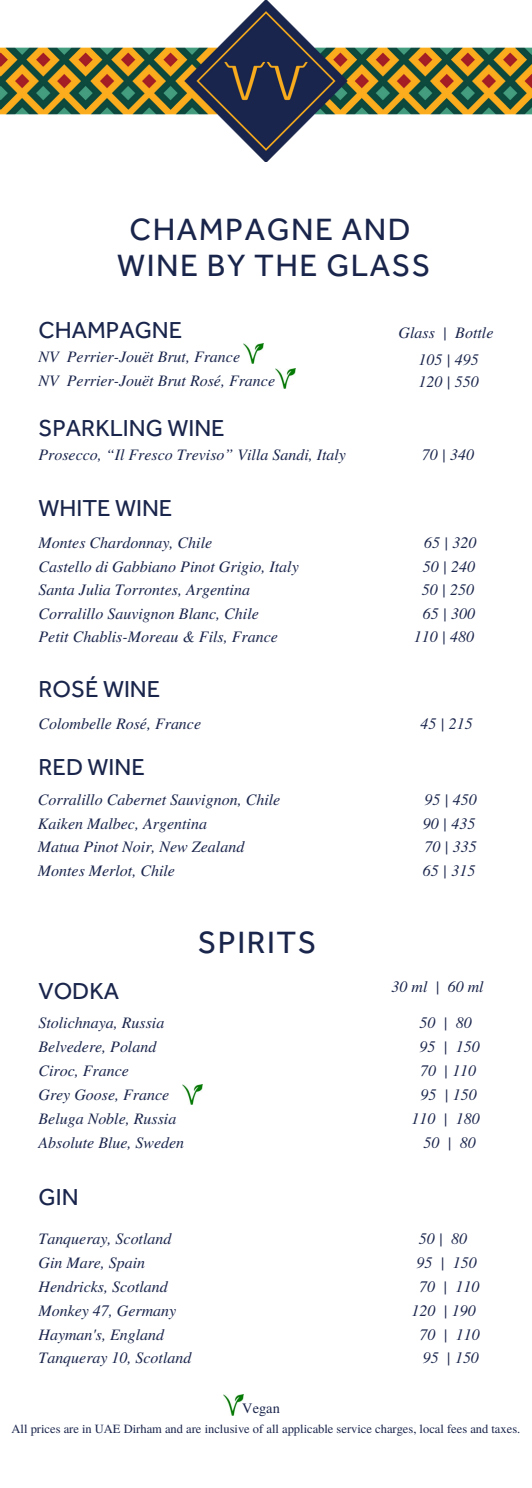
<style>
.page{position:relative;width:532px;height:1488px;background:#fff}
.page>*{position:absolute;margin:0;border:0;box-sizing:border-box;transform-origin:0 0}
.t1{font:31.88px "Effra";letter-spacing:.045em;color:#1a254c}
.t2{font:23.88px "Effra";color:#1a254c}
.t3{font:italic 16px "Te X Gyre Termes";color:#1a254c}
.t4{font:14.38px "Te X Gyre Termes";color:#1a254c}
.t5{font:12.5px "Te X Gyre Termes";color:#1a254c}
</style>
<div class="page">
<img style="left:0;top:0;width:532px;height:161px">
<img style="left:182px;top:1084px;width:20px;height:21px">
<img style="left:243px;top:343px;width:20px;height:21px">
<img style="left:276px;top:368px;width:19px;height:21px">
<img style="left:224px;top:1395px;width:19px;height:20px">
<p class="t1" style="left:130px;top:209px;width:282px">CHAMPAGNE AND</p>
<p class="t1" style="left:117px;top:245px;width:314px">WINE BY THE GLASS</p>
<p class="t2" style="left:38px;top:315px;width:145px">CHAMPAGNE</p>
<p class="t3" style="left:38px;top:345px;width:203px">NV Perrier-Jouët Brut, France</p>
<p class="t3" style="left:38px;top:369px;width:238px">NV Perrier-Jouët Brut Rosé, France</p>
<p class="t2" style="left:38px;top:413px;width:188px">SPARKLING WINE</p>
<p class="t3" style="left:398px;top:321px;width:96px">Glass | Bottle</p>
<p class="t3" style="left:418px;top:348px;width:62px">105 | 495</p>
<p class="t3" style="left:418px;top:369px;width:62px">120 | 550</p>
<p class="t3" style="left:38px;top:443px;width:309px">Prosecco, “Il Fresco Treviso” Villa Sandi, Italy</p>
<p class="t3" style="left:421px;top:443px;width:54px">70 | 340</p>
<p class="t2" style="left:38px;top:493px;width:135px">WHITE WINE</p>
<p class="t3" style="left:38px;top:531px;width:175px">Montes Chardonnay, Chile</p>
<p class="t3" style="left:424px;top:531px;width:54px">65 | 320</p>
<p class="t3" style="left:38px;top:555px;width:262px">Castello di Gabbiano Pinot Grigio, Italy</p>
<p class="t3" style="left:422px;top:555px;width:54px">50 | 240</p>
<p class="t3" style="left:38px;top:578px;width:213px">Santa Julia Torrontes, Argentina</p>
<p class="t3" style="left:422px;top:578px;width:54px">50 | 250</p>
<p class="t3" style="left:38px;top:601px;width:222px">Corralillo Sauvignon Blanc, Chile</p>
<p class="t3" style="left:422px;top:601px;width:54px">65 | 300</p>
<p class="t3" style="left:38px;top:625px;width:241px">Petit Chablis-Moreau &amp; Fils, France</p>
<p class="t3" style="left:414px;top:625px;width:62px">110 | 480</p>
<p class="t2" style="left:38px;top:674px;width:123px">ROSÉ WINE</p>
<p class="t3" style="left:38px;top:712px;width:164px">Colombelle Rosé, France</p>
<p class="t3" style="left:420px;top:712px;width:54px">45 | 215</p>
<p class="t2" style="left:38px;top:752px;width:108px">RED WINE</p>
<p class="t3" style="left:38px;top:788px;width:244px">Corralillo Cabernet Sauvignon, Chile</p>
<p class="t3" style="left:424px;top:788px;width:54px">95 | 450</p>
<p class="t3" style="left:38px;top:812px;width:171px">Kaiken Malbec, Argentina</p>
<p class="t3" style="left:423px;top:812px;width:54px">90 | 435</p>
<p class="t3" style="left:38px;top:835px;width:208px">Matua Pinot Noir, New Zealand</p>
<p class="t3" style="left:424px;top:835px;width:54px">70 | 335</p>
<p class="t3" style="left:38px;top:858px;width:139px">Montes Merlot, Chile</p>
<p class="t3" style="left:423px;top:858px;width:54px">65 | 315</p>
<p class="t2" style="left:38px;top:976px;width:82px">VODKA</p>
<p class="t1" style="left:198px;top:923px;width:120px">SPIRITS</p>
<p class="t3" style="left:391px;top:974px;width:94px">30 ml | 60 ml</p>
<p class="t3" style="left:38px;top:1011px;width:127px">Stolichnaya, Russia</p>
<p class="t3" style="left:419px;top:1011px;width:54px">50 | 80</p>
<p class="t3" style="left:38px;top:1035px;width:119px">Belvedere, Poland</p>
<p class="t3" style="left:419px;top:1035px;width:62px">95 | 150</p>
<p class="t3" style="left:38px;top:1059px;width:92px">Ciroc, France</p>
<p class="t3" style="left:420px;top:1059px;width:58px">70 | 110</p>
<p class="t3" style="left:38px;top:1083px;width:132px">Grey Goose, France</p>
<p class="t3" style="left:420px;top:1083px;width:58px">95 | 150</p>
<p class="t3" style="left:38px;top:1107px;width:139px">Beluga Noble, Russia</p>
<p class="t3" style="left:411px;top:1107px;width:70px">110 | 180</p>
<p class="t3" style="left:38px;top:1131px;width:147px">Absolute Blue, Sweden</p>
<p class="t3" style="left:423px;top:1131px;width:54px">50 | 80</p>
<p class="t2" style="left:38px;top:1182px;width:42px">GIN</p>
<p class="t3" style="left:38px;top:1227px;width:134px">Tanqueray, Scotland</p>
<p class="t3" style="left:418px;top:1227px;width:50px">50 | 80</p>
<p class="t3" style="left:38px;top:1251px;width:108px">Gin Mare, Spain</p>
<p class="t3" style="left:416px;top:1251px;width:62px">95 | 150</p>
<p class="t3" style="left:38px;top:1274px;width:131px">Hendricks, Scotland</p>
<p class="t3" style="left:419px;top:1274px;width:62px">70 | 110</p>
<p class="t3" style="left:38px;top:1298px;width:139px">Monkey 47, Germany</p>
<p class="t3" style="left:411px;top:1298px;width:66px">120 | 190</p>
<p class="t3" style="left:38px;top:1322px;width:127px">Hayman's, England</p>
<p class="t3" style="left:419px;top:1322px;width:62px">70 | 110</p>
<p class="t3" style="left:38px;top:1346px;width:154px">Tanqueray 10, Scotland</p>
<p class="t3" style="left:422px;top:1346px;width:58px">95 | 150</p>
<p class="t4" style="left:242px;top:1397px;width:39px">Vegan</p>
<p class="t5" style="left:12px;top:1419px;width:510px">All prices are in UAE Dirham and are inclusive of all applicable service charges, local fees and taxes.</p>
</div>
